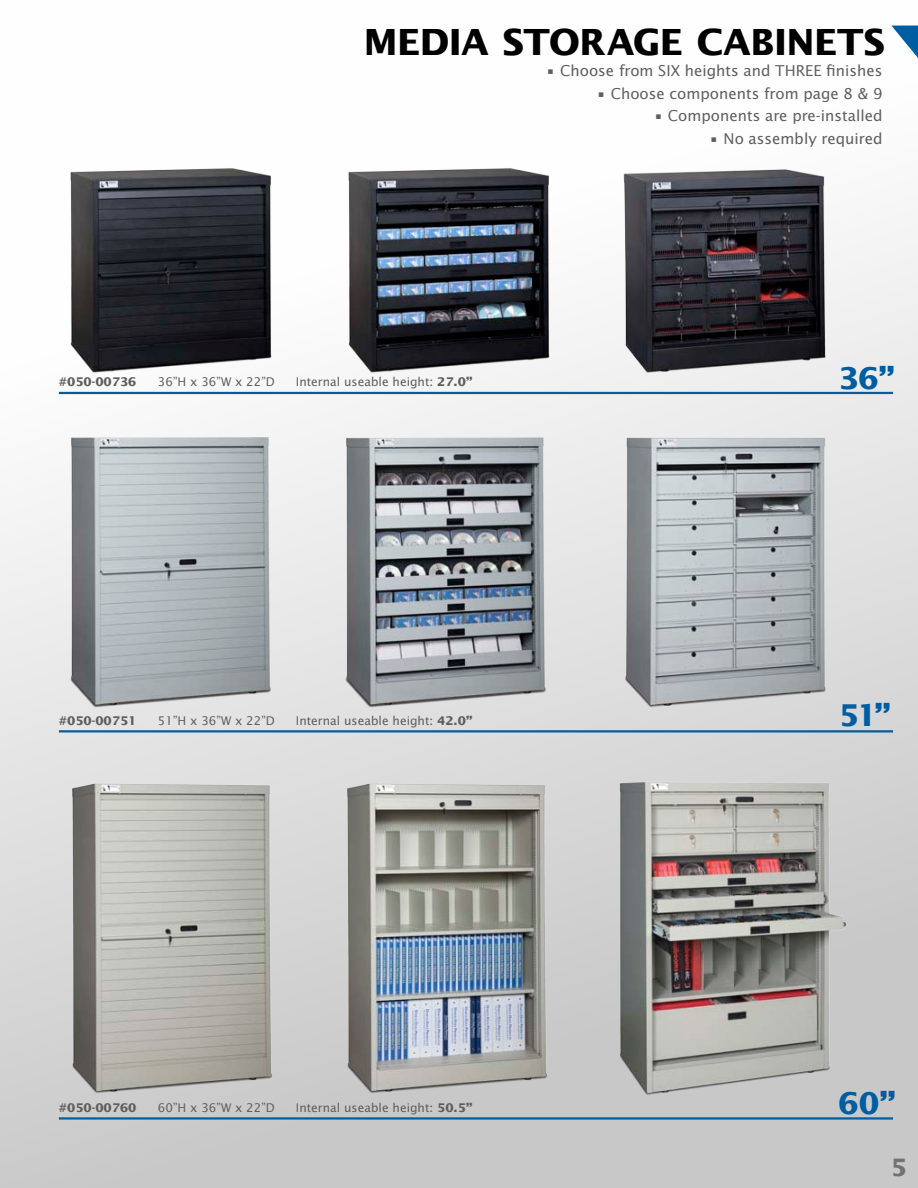
<style>
.page{position:relative;width:918px;height:1188px;background:#fff}
.page>*{position:absolute;margin:0;border:0;box-sizing:border-box;transform-origin:0 0}
.t1{font:700 36px "Lucida Sans";letter-spacing:-.015em;color:#000}
.t2{font:700 30px "Lucida Sans";color:#005da1}
.t3{font:700 24px "Lucida Sans";color:#727273}
.t4{font:15px "Lucida Sans";color:#5e5e5f}
.t5{font:12px "Lucida Sans";color:#5e5e5f}
.t6{font:700 12px "Lucida Sans";color:#5e5e5f}
.s1{font-weight:700}
</style>
<div class="page">
<div style="left:0;top:0;width:918px;height:1188px;background:linear-gradient(to bottom,#fff,#c5c5c6)"></div>
<svg style="left:891px;top:26px;width:27px;height:50px"></svg>
<img style="left:56px;top:144px;width:233px;height:248px">
<img style="left:333px;top:144px;width:234px;height:248px">
<img style="left:609px;top:144px;width:234px;height:248px">
<img style="left:56px;top:414px;width:233px;height:308px">
<img style="left:330px;top:414px;width:234px;height:308px">
<img style="left:609px;top:428px;width:234px;height:294px">
<img style="left:56px;top:768px;width:233px;height:329px">
<img style="left:330px;top:768px;width:234px;height:329px">
<img style="left:611px;top:768px;width:253px;height:340px">
<hr style="left:59px;top:392px;width:834px;height:2px;background:#005da1">
<hr style="left:59px;top:730px;width:834px;height:2px;background:#005da1">
<hr style="left:59px;top:1117px;width:834px;height:3px;background:#005da1">
<h1 class="t1" style="left:364px;top:21px;width:523px">MEDIA STORAGE CABINETS</h1>
<p class="t4" style="left:546px;top:62px;width:338px">• Choose from SIX heights and THREE finishes</p>
<p class="t4" style="left:596px;top:84px;width:288px">• Choose components from page 8 &amp; 9</p>
<p class="t4" style="left:654px;top:107px;width:230px">• Components are pre-installed</p>
<p class="t4" style="left:709px;top:129px;width:175px">• No assembly required</p>
<p class="t6" style="left:59px;top:375px;width:79px">#050-00736</p>
<p class="t5" style="left:158px;top:375px;width:118px">36”H x 36”W x 22”D</p>
<p class="t5" style="left:296px;top:375px;width:178px">Internal useable height: <span class="s1">27.0”</span></p>
<p class="t6" style="left:59px;top:713px;width:79px">#050-00751</p>
<p class="t5" style="left:158px;top:713px;width:118px">51”H x 36”W x 22”D</p>
<p class="t5" style="left:296px;top:713px;width:178px">Internal useable height: <span class="s1">42.0”</span></p>
<p class="t6" style="left:59px;top:1101px;width:79px">#050-00760</p>
<p class="t5" style="left:158px;top:1100px;width:118px">60”H x 36”W x 22”D</p>
<p class="t5" style="left:296px;top:1100px;width:178px">Internal useable height: <span class="s1">50.5”</span></p>
<h2 class="t2" style="left:839px;top:360px;width:58px">36”</h2>
<h2 class="t2" style="left:839px;top:697px;width:54px">51”</h2>
<h2 class="t2" style="left:839px;top:1086px;width:58px">60”</h2>
<h3 class="t3" style="left:891px;top:1153px;width:18px">5</h3>
</div>
